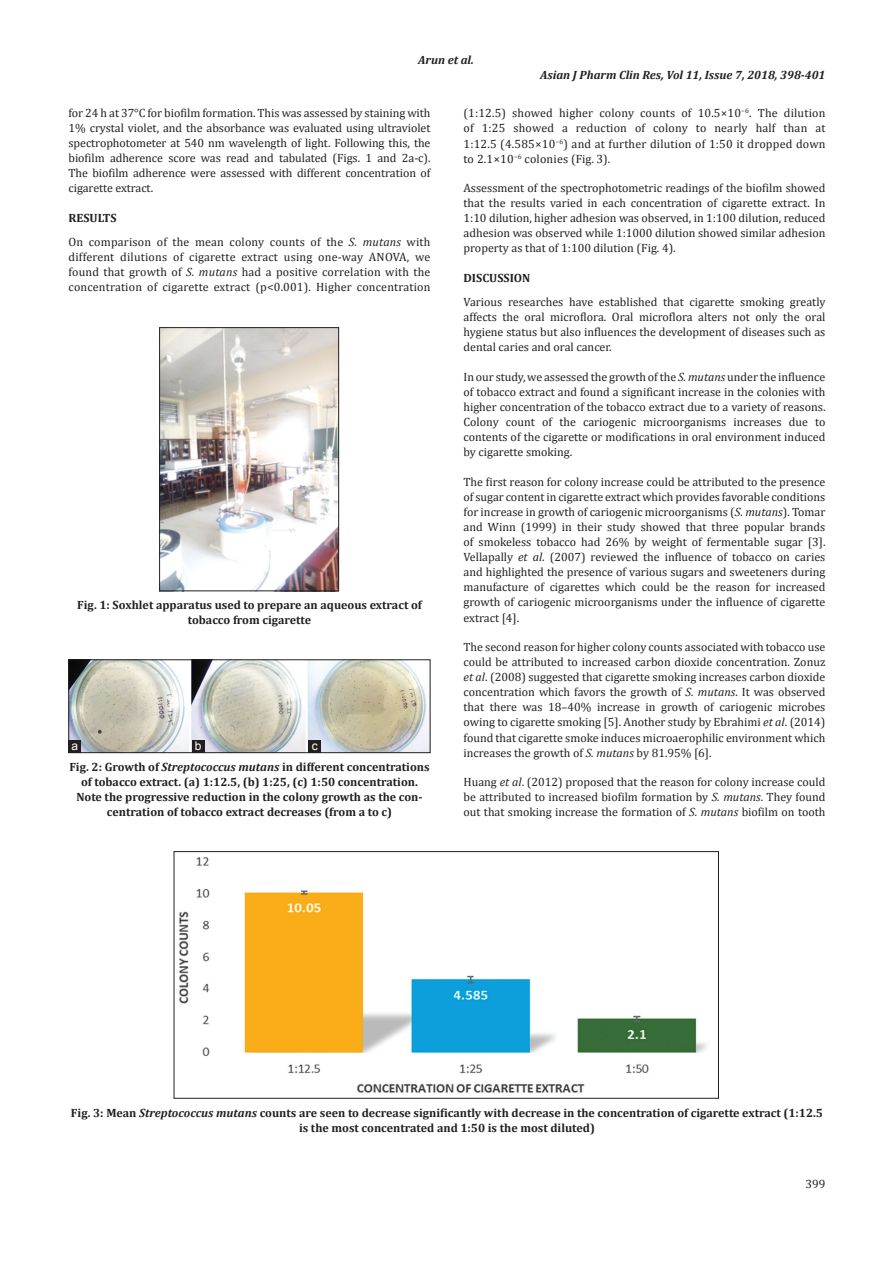
<style>
.page{position:relative;width:894px;height:1263px;background:#fff}
.page>*{position:absolute;margin:0;border:0;box-sizing:border-box;transform-origin:0 0}
.TX{font:12px/15.1px "Cambria";color:#231f20;text-align:justify}
.FGC{font:700 12px/15px "Cambria";color:#231f20;text-align:center}
.RH{font:italic 700 12px "Cambria";color:#231f20}
.F_No{font:12px "Cambria";color:#231f20}
.LABEL{font:12px "Arial";color:#fff}
.s1{font-style:italic}
</style>
<div class="page">
<img style="left:161px;top:329px;width:176px;height:260px">
<div style="left:159px;top:327px;width:180px;height:264px;border:1px solid #231f20"></div>
<img style="left:70px;top:661px;width:358px;height:90px">
<div style="left:68px;top:659px;width:362px;height:94px;border:1px solid #231f20"></div>
<img style="left:179px;top:857px;width:528px;height:236px">
<div style="left:174px;top:851px;width:544px;height:247px;border:1px solid #231f20"></div>
<div style="left:68px;top:740px;width:13px;height:12px;background:#231f20"></div>
<div style="left:191px;top:740px;width:13px;height:12px;background:#231f20"></div>
<div style="left:308px;top:740px;width:13px;height:12px;background:#231f20"></div>
<p class="RH" style="left:418px;top:51px;width:57px">Arun et al.</p>
<p class="RH" style="left:540px;top:66px;width:287px">Asian J Pharm Clin Res, Vol 11, Issue 7, 2018, 398-401</p>
<p class="TX" style="left:68px;top:106px;width:363px">for 24 h at 37°C for biofilm formation. This was assessed by staining with 1% crystal violet, and the absorbance was evaluated using ultraviolet spectrophotometer at 540 nm wavelength of light. Following this, the biofilm adherence score was read and tabulated (Figs. 1 and 2a-c).<br>The biofilm adherence were assessed with different concentration of cigarette extract.</p>
<h1 class="FGC" style="left:68px;top:210px;width:49px">RESULTS</h1>
<p class="TX" style="left:68px;top:234px;width:363px">On comparison of the mean colony counts of the <span class="s1">S. mutans</span> with different dilutions of cigarette extract using one-way ANOVA, we found that growth of <span class="s1">S. mutans</span> had a positive correlation with the concentration of cigarette extract (p&lt;0.001). Higher concentration</p>
<p class="FGC" style="left:77px;top:597px;width:346px">Fig. 1: Soxhlet apparatus used to prepare an aqueous extract of tobacco from cigarette</p>
<p class="LABEL" style="left:72px;top:737px;width:8px">a</p>
<p class="LABEL" style="left:195px;top:737px;width:8px">b</p>
<p class="LABEL" style="left:312px;top:737px;width:7px">c</p>
<p class="FGC" style="left:69px;top:759px;width:361px">Fig. 2: Growth of <span class="s1">Streptococcus mutans</span> in different concentrations of tobacco extract. (a) 1:12.5, (b) 1:25, (c) 1:50 concentration.<br>Note the progressive reduction in the colony growth as the con&shy;centration of tobacco extract decreases (from a to c)</p>
<p class="TX" style="left:463px;top:106px;width:363px">(1:12.5) showed higher colony counts of 10.5×10<sup>−6</sup>. The dilution of 1:25 showed a reduction of colony to nearly half than at 1:12.5 (4.585×10<sup>−6</sup>) and at further dilution of 1:50 it dropped down to 2.1×10<sup>−6</sup> colonies (Fig. 3).</p>
<p class="TX" style="left:463px;top:180px;width:363px">Assessment of the spectrophotometric readings of the biofilm showed that the results varied in each concentration of cigarette extract. In 1:10 dilution, higher adhesion was observed, in 1:100 dilution, reduced adhesion was observed while 1:1000 dilution showed similar adhesion property as that of 1:100 dilution (Fig. 4).</p>
<h1 class="FGC" style="left:463px;top:270px;width:68px">DISCUSSION</h1>
<p class="TX" style="left:463px;top:294px;width:363px">Various researches have established that cigarette smoking greatly affects the oral microflora. Oral microflora alters not only the oral hygiene status but also influences the development of diseases such as dental caries and oral cancer.</p>
<p class="TX" style="left:463px;top:369px;width:363px">In our study, we assessed the growth of the <span class="s1">S.mutans</span> under the influence of tobacco extract and found a significant increase in the colonies with higher concentration of the tobacco extract due to a variety of reasons.<br>Colony count of the cariogenic microorganisms increases due to contents of the cigarette or modifications in oral environment induced by cigarette smoking.</p>
<p class="TX" style="left:463px;top:474px;width:363px">The first reason for colony increase could be attributed to the presence of sugar content in cigarette extract which provides favorable conditions for increase in growth of cariogenic microorganisms (<span class="s1">S. mutans</span>). Tomar and Winn (1999) in their study showed that three popular brands of smokeless tobacco had 26% by weight of fermentable sugar [3].<br>Vellapally <span class="s1">et al</span>. (2007) reviewed the influence of tobacco on caries and highlighted the presence of various sugars and sweeteners during manufacture of cigarettes which could be the reason for increased growth of cariogenic microorganisms under the influence of cigarette extract [4].</p>
<p class="TX" style="left:463px;top:639px;width:363px">The second reason for higher colony counts associated with tobacco use could be attributed to increased carbon dioxide concentration. Zonuz <span class="s1">et al</span>. (2008) suggested that cigarette smoking increases carbon dioxide concentration which favors the growth of <span class="s1">S. mutans</span>. It was observed that there was 18–40% increase in growth of cariogenic microbes owing to cigarette smoking [5]. Another study by Ebrahimi <span class="s1">et al</span>. (2014) found that cigarette smoke induces microaerophilic environment which increases the growth of <span class="s1">S. mutans</span> by 81.95% [6].</p>
<p class="TX" style="left:463px;top:774px;width:363px">Huang <span class="s1">et al</span>. (2012) proposed that the reason for colony increase could be attributed to increased biofilm formation by <span class="s1">S. mutans</span>. They found out that smoking increase the formation of <span class="s1">S. mutans</span> biofilm on tooth</p>
<p class="FGC" style="left:71px;top:1104px;width:753px">Fig. 3: Mean <span class="s1">Streptococcus mutans</span> counts are seen to decrease significantly with decrease in the concentration of cigarette extract (1:12.5 is the most concentrated and 1:50 is the most diluted)</p>
<p class="F_No" style="left:805px;top:1176px;width:21px">399</p>
</div>
